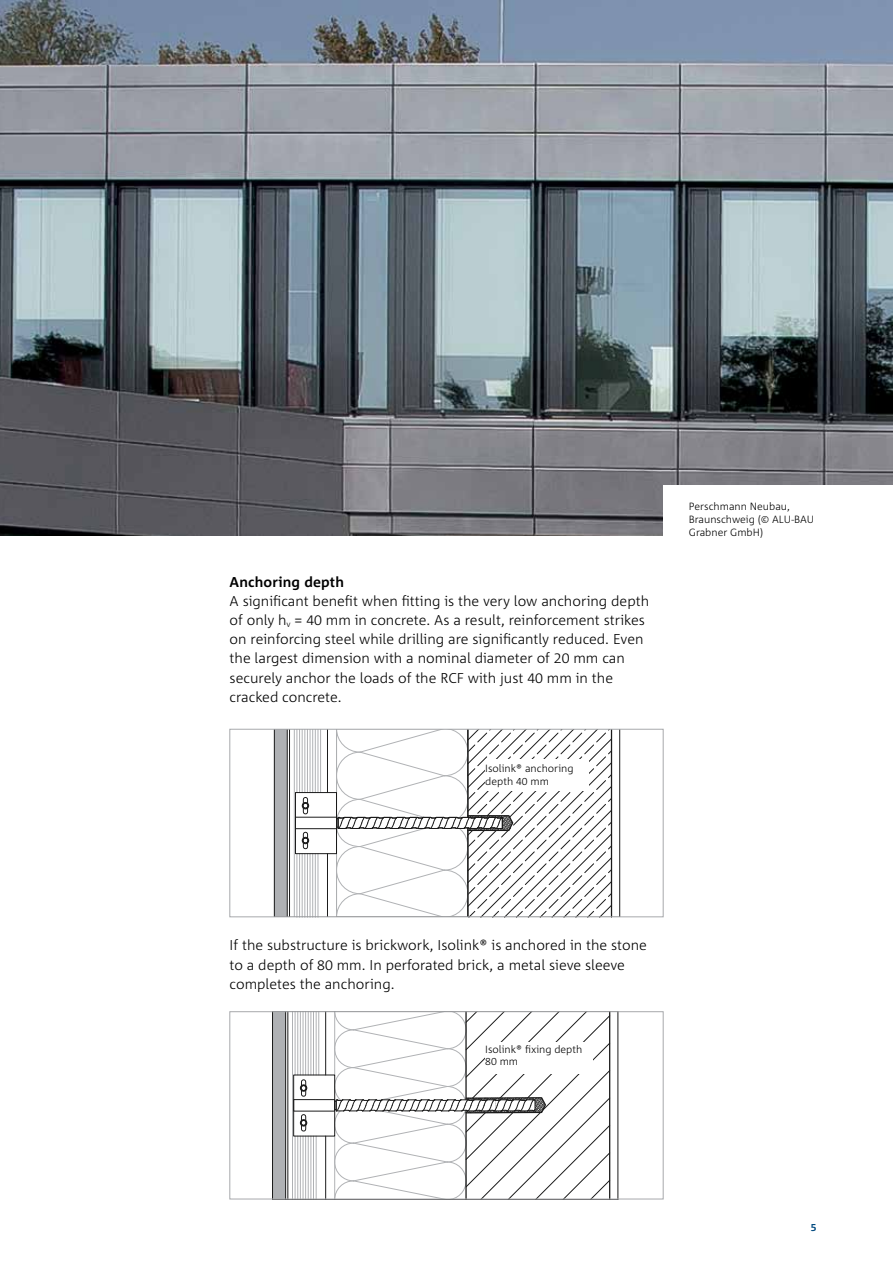
<style>
.page{position:relative;width:893px;height:1263px;background:#fff}
.page>*{position:absolute;margin:0;border:0;box-sizing:border-box;transform-origin:0 0}
.t1{font:300 14.25px/19.2px "Corpid Schoeck";color:#000}
.t2{font:700 14.25px "Corpid Schoeck";letter-spacing:.01em;color:#000}
.t3{font:300 10.5px/12.8px "Corpid Schoeck";color:#000}
.t4{font:700 10.5px "Corpid Schoeck";color:#004a80}
</style>
<div class="page">
<img style="left:0;top:0;width:893px;height:536px">
<div style="left:663px;top:485px;width:230px;height:69px;background:#fff"></div>
<hr style="left:318px;top:854px;width:1px;height:63px;background:#a7a9ac">
<hr style="left:315px;top:854px;width:1px;height:63px;background:#a7a9ac">
<hr style="left:312px;top:854px;width:1px;height:63px;background:#a7a9ac">
<hr style="left:310px;top:854px;width:1px;height:63px;background:#a7a9ac">
<hr style="left:307px;top:854px;width:1px;height:63px;background:#a7a9ac">
<hr style="left:305px;top:854px;width:1px;height:63px;background:#a7a9ac">
<hr style="left:302px;top:854px;width:1px;height:63px;background:#a7a9ac">
<hr style="left:299px;top:854px;width:1px;height:63px;background:#a7a9ac">
<hr style="left:297px;top:854px;width:1px;height:63px;background:#a7a9ac">
<hr style="left:320px;top:729px;width:1px;height:63px;background:#a7a9ac">
<hr style="left:318px;top:729px;width:1px;height:63px;background:#a7a9ac">
<hr style="left:315px;top:729px;width:1px;height:63px;background:#a7a9ac">
<hr style="left:312px;top:729px;width:1px;height:63px;background:#a7a9ac">
<hr style="left:310px;top:729px;width:1px;height:63px;background:#a7a9ac">
<hr style="left:307px;top:729px;width:1px;height:63px;background:#a7a9ac">
<hr style="left:305px;top:729px;width:1px;height:63px;background:#a7a9ac">
<hr style="left:297px;top:729px;width:1px;height:63px;background:#a7a9ac">
<hr style="left:294px;top:729px;width:1px;height:188px;background:#a7a9ac">
<hr style="left:302px;top:729px;width:1px;height:63px;background:#a7a9ac">
<hr style="left:299px;top:729px;width:1px;height:63px;background:#a7a9ac">
<div style="left:274px;top:729px;width:13px;height:188px;background:#afb1b4"></div>
<hr style="left:327px;top:854px;width:1px;height:63px;background:#000">
<hr style="left:327px;top:729px;width:1px;height:63px;background:#000">
<hr style="left:274px;top:729px;width:1px;height:188px;background:#000">
<hr style="left:287px;top:729px;width:1px;height:188px;background:#000">
<hr style="left:289px;top:729px;width:1px;height:188px;background:#000">
<hr style="left:274px;top:917px;width:346px;height:1px;background:#000">
<div style="left:295px;top:792px;width:42px;height:62px;border:1px solid #000"></div>
<svg style="left:302px;top:832px;width:7px;height:17px"></svg>
<svg style="left:302px;top:797px;width:7px;height:17px"></svg>
<hr style="left:619px;top:729px;width:1px;height:188px;background:#000">
<svg style="left:336px;top:731px;width:276px;height:187px"></svg>
<div style="left:230px;top:729px;width:433px;height:188px;border:1px solid #9d9fa2"></div>
<div style="left:485px;top:759px;width:104px;height:31px;background:#fff"></div>
<hr style="left:316px;top:1136px;width:1px;height:63px;background:#a7a9ac">
<hr style="left:313px;top:1136px;width:1px;height:63px;background:#a7a9ac">
<hr style="left:311px;top:1136px;width:1px;height:63px;background:#a7a9ac">
<hr style="left:308px;top:1136px;width:1px;height:63px;background:#a7a9ac">
<hr style="left:305px;top:1136px;width:1px;height:63px;background:#a7a9ac">
<hr style="left:303px;top:1136px;width:1px;height:63px;background:#a7a9ac">
<hr style="left:300px;top:1136px;width:1px;height:63px;background:#a7a9ac">
<hr style="left:297px;top:1136px;width:1px;height:63px;background:#a7a9ac">
<hr style="left:295px;top:1136px;width:1px;height:63px;background:#a7a9ac">
<hr style="left:318px;top:1012px;width:1px;height:63px;background:#a7a9ac">
<hr style="left:316px;top:1012px;width:1px;height:63px;background:#a7a9ac">
<hr style="left:313px;top:1012px;width:1px;height:63px;background:#a7a9ac">
<hr style="left:311px;top:1012px;width:1px;height:63px;background:#a7a9ac">
<hr style="left:308px;top:1012px;width:1px;height:63px;background:#a7a9ac">
<hr style="left:305px;top:1012px;width:1px;height:63px;background:#a7a9ac">
<hr style="left:303px;top:1012px;width:1px;height:63px;background:#a7a9ac">
<hr style="left:295px;top:1012px;width:1px;height:63px;background:#a7a9ac">
<hr style="left:292px;top:1012px;width:1px;height:187px;background:#a7a9ac">
<hr style="left:300px;top:1012px;width:1px;height:63px;background:#a7a9ac">
<hr style="left:297px;top:1012px;width:1px;height:63px;background:#a7a9ac">
<div style="left:273px;top:1012px;width:13px;height:187px;background:#afb1b4"></div>
<hr style="left:325px;top:1136px;width:1px;height:63px;background:#000">
<hr style="left:325px;top:1012px;width:1px;height:63px;background:#000">
<hr style="left:272px;top:1012px;width:1px;height:187px;background:#000">
<hr style="left:285px;top:1012px;width:1px;height:187px;background:#000">
<hr style="left:288px;top:1012px;width:1px;height:187px;background:#000">
<div style="left:293px;top:1099px;width:42px;height:12px;border:1px solid #000"></div>
<hr style="left:618px;top:1012px;width:1px;height:187px;background:#000">
<svg style="left:334px;top:1013px;width:276px;height:184px"></svg>
<svg style="left:300px;top:1114px;width:7px;height:17px"></svg>
<svg style="left:300px;top:1079px;width:7px;height:18px"></svg>
<div style="left:230px;top:1011px;width:433px;height:188px;border:1px solid #9d9fa2"></div>
<div style="left:485px;top:1042px;width:108px;height:32px;background:#fff"></div>
<p class="t2" style="left:230px;top:573px;width:116px">Anchoring depth</p>
<p class="t1" style="left:230px;top:591px;width:421px">A significant benefit when fitting is the very low anchoring depth of only h<sub>v</sub> = 40 mm in concrete. As a result, reinforcement strikes on reinforcing steel while drilling are significantly reduced. Even the largest dimension with a nominal diameter of 20 mm can securely anchor the loads of the RCF with just 40 mm in the cracked concrete.</p>
<p class="t3" style="left:485px;top:762px;width:90px">Isolink® anchoring depth 40 mm</p>
<p class="t3" style="left:689px;top:500px;width:127px">Perschmann Neubau,<br>Braunschweig (© ALU-BAU<br>Grabner GmbH)</p>
<p class="t1" style="left:230px;top:936px;width:419px">If the substructure is brickwork, Isolink® is anchored in the stone to a depth of 80 mm. In perforated brick, a metal sieve sleeve completes the anchoring.</p>
<p class="t3" style="left:485px;top:1042px;width:99px">Isolink® fixing depth<br>80 mm</p>
<p class="t4" style="left:811px;top:1221px;width:7px">5</p>
</div>
